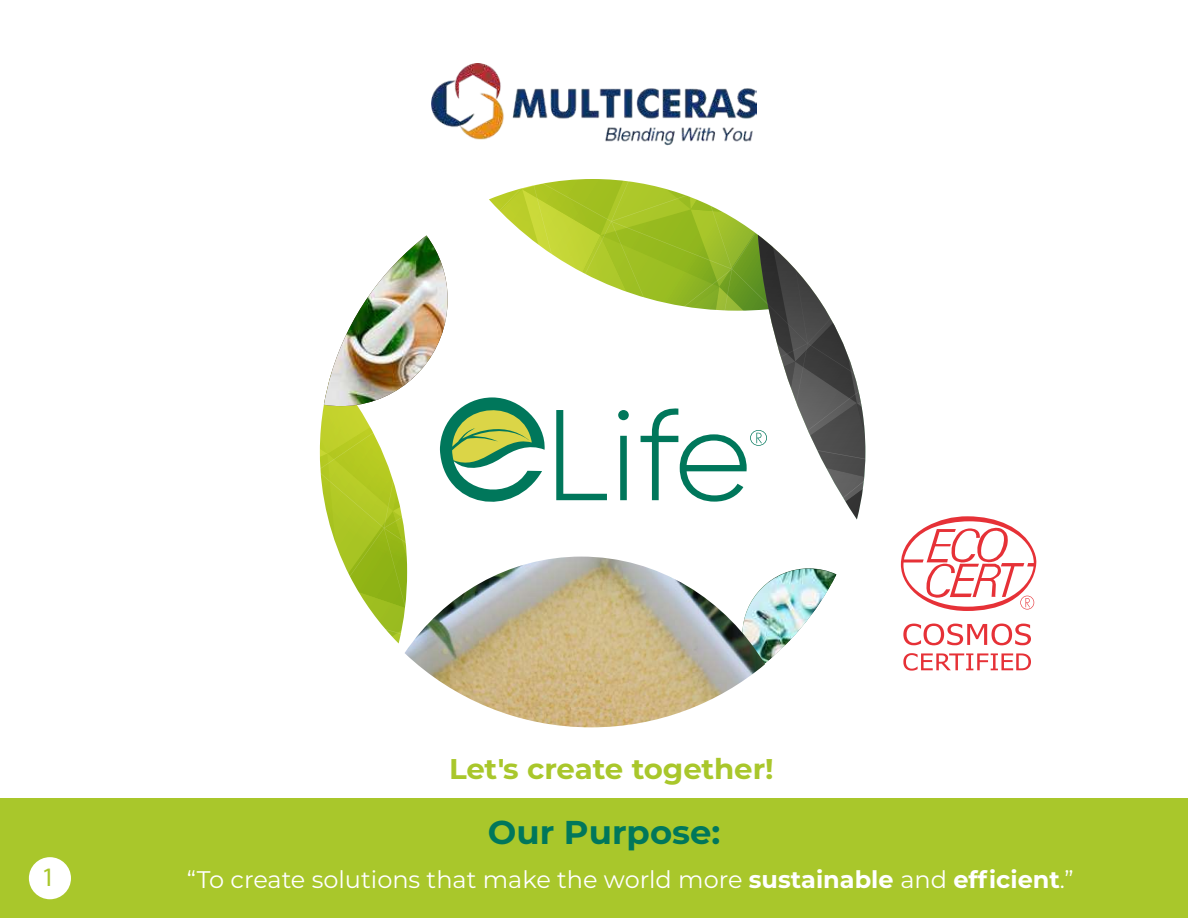
<style>
.page{position:relative;width:1188px;height:918px;background:#fff}
.page>*{position:absolute;margin:0;border:0;box-sizing:border-box;transform-origin:0 0}
.t1{font:700 33px "Montserrat";color:#00775b}
.t2{font:700 28.5px "Montserrat";letter-spacing:-.005em;color:#a9c72b}
.t3{font:26.85px "Myriad Pro";color:#a9c72b}
.t4{font:24px "Montserrat";color:#fff}
.s1{font-weight:700}
</style>
<div class="page">
<div style="left:0;top:798px;width:1188px;height:120px;background:#a9c72b"></div>
<div style="left:29px;top:857px;width:42px;height:42px;background:#fff;border-radius:50%"></div>
<img style="left:431px;top:64px;width:326px;height:82px">
<svg style="left:901px;top:516px;width:136px;height:95px"></svg>
<svg style="left:903px;top:624px;width:128px;height:21px"></svg>
<svg style="left:903px;top:653px;width:128px;height:18px"></svg>
<svg style="left:319px;top:179px;width:547px;height:549px"></svg>
<img style="left:405px;top:557px;width:360px;height:170px">
<p class="t2" style="left:449px;top:748px;width:326px">Let's create together!</p>
<h1 class="t1" style="left:488px;top:808px;width:234px">Our Purpose:</h1>
<p class="t3" style="left:42px;top:861px;width:15px">1</p>
<p class="t4" style="left:187px;top:863px;width:888px">“To create solutions that make the world more <span class="s1">sustainable</span> and <span class="s1">efficient</span>.”</p>
</div>
